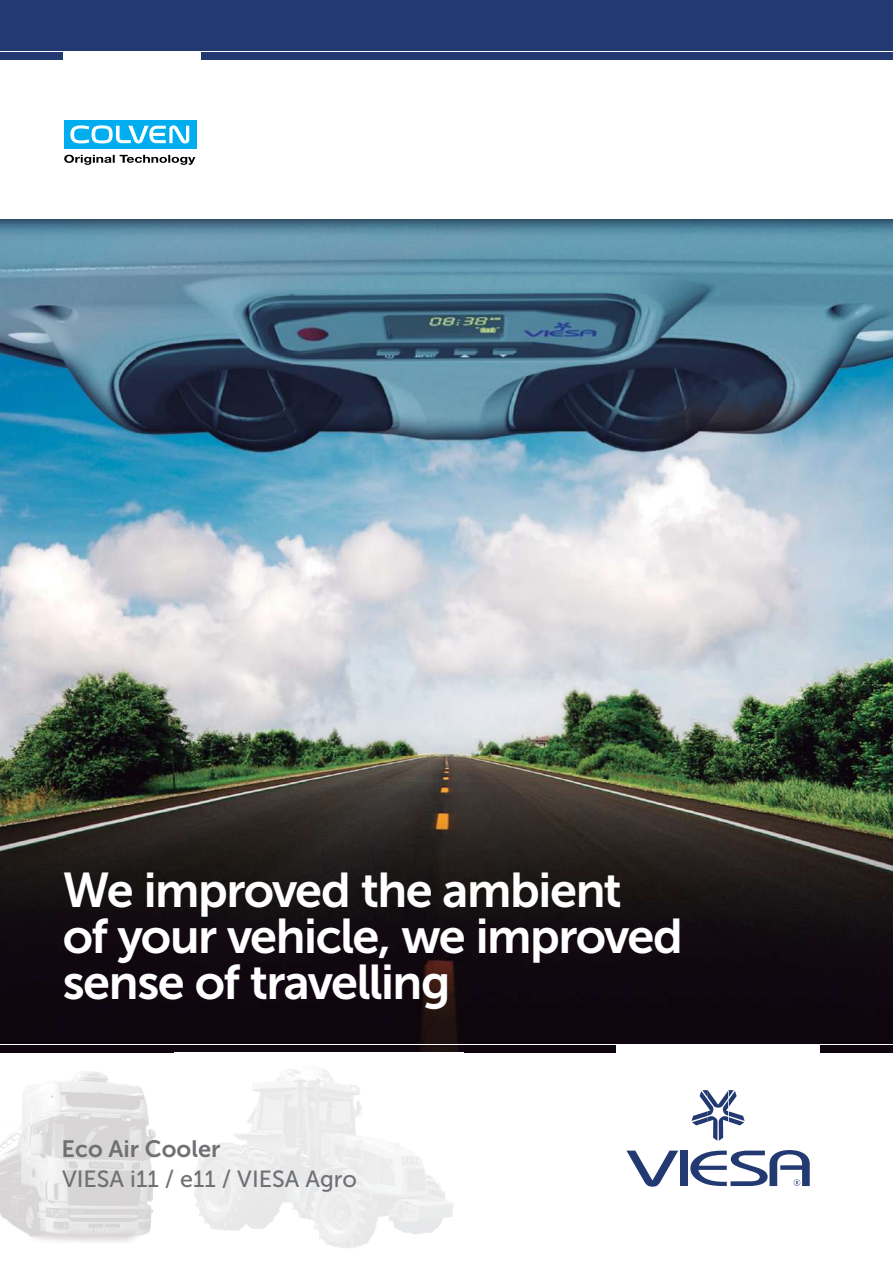
<style>
.page{position:relative;width:893px;height:1263px;background:#fff}
.page>*{position:absolute;margin:0;border:0;box-sizing:border-box;transform-origin:0 0}
.t1{font:48.6px/45.9px "Museo Sans 700";letter-spacing:-.035em;color:#fff}
.t2{font:23.55px "Museo Sans 700";color:#6f7073}
.t3{font:23.25px "Museo Sans 500";color:#6f7073}
</style>
<div class="page">
<img style="left:0;top:219px;width:893px;height:833px">
<img style="left:0;top:1071px;width:155px;height:171px">
<img style="left:193px;top:1069px;width:260px;height:179px">
<hr style="left:0;top:1044px;width:893px;height:1px;background:#fff">
<div style="left:616px;top:1044px;width:204px;height:20px;background:#fff"></div>
<div style="left:0;top:0;width:893px;height:60px;background:#223971"></div>
<div style="left:64px;top:51px;width:137px;height:23px;background:#fff"></div>
<hr style="left:0;top:51px;width:893px;height:1px;background:#fff">
<svg style="left:691px;top:1090px;width:54px;height:51px"></svg>
<svg style="left:626px;top:1150px;width:52px;height:37px"></svg>
<div style="left:680px;top:1150px;width:8px;height:36px;background:#223971"></div>
<svg style="left:690px;top:1150px;width:120px;height:36px"></svg>
<div style="left:64px;top:120px;width:132px;height:29px;background:#00aeef"></div>
<svg style="left:70px;top:125px;width:119px;height:18px"></svg>
<svg style="left:64px;top:155px;width:131px;height:10px"></svg>
<p class="t1" style="left:63px;top:867px;width:622px">We improved the ambient<br>of your vehicle, we improved sense of travelling</p>
<p class="t2" style="left:62px;top:1136px;width:160px">Eco Air Cooler</p>
<p class="t3" style="left:62px;top:1166px;width:296px">VIESA i11 / e11 / VIESA Agro</p>
</div>
